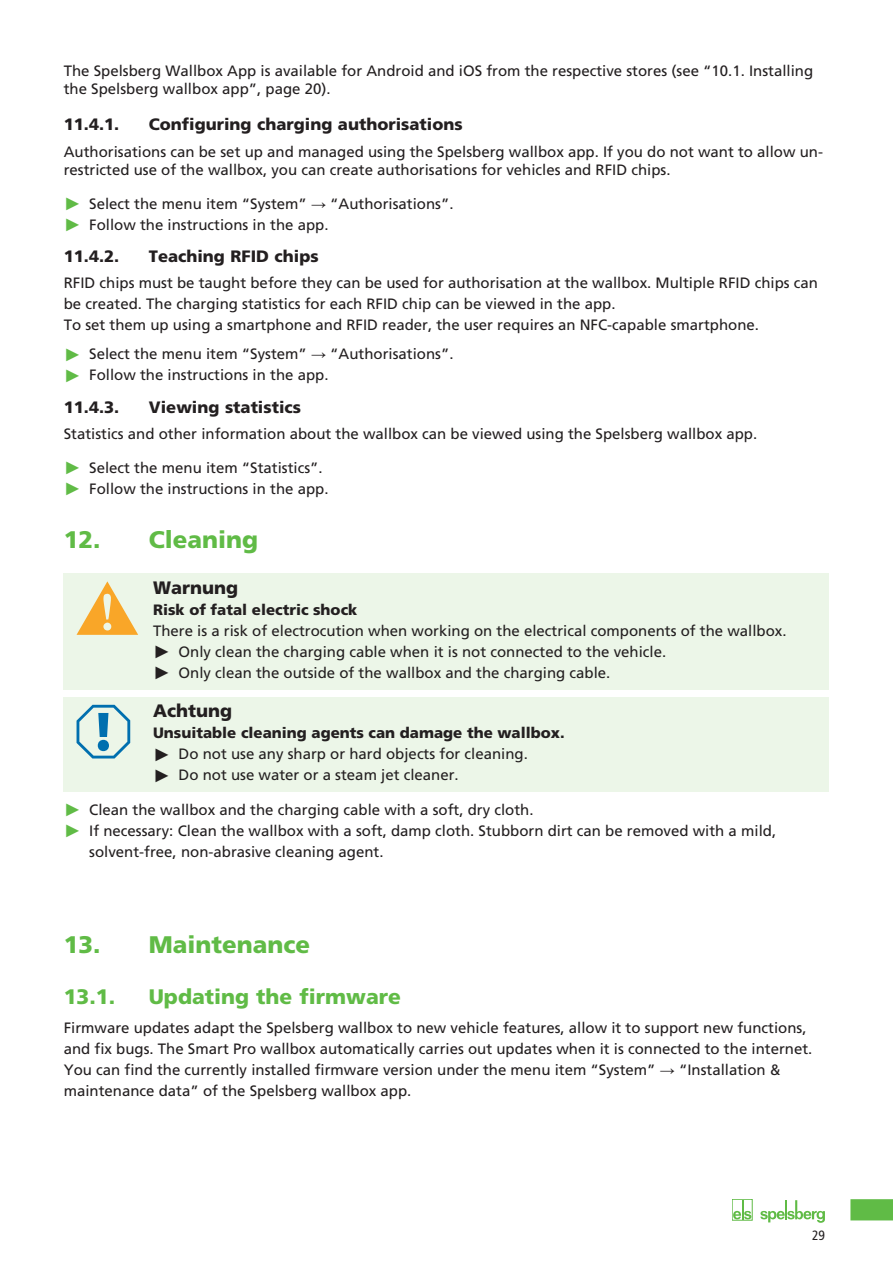
<style>
.page{position:relative;width:893px;height:1263px;background:#fff}
.page>*{position:absolute;margin:0;border:0;box-sizing:border-box;transform-origin:0 0}
.t1{font:900 24px "Frutiger";color:#60bb46}
.t2{font:900 21px "Frutiger";color:#60bb46}
.Warning{font:900 18px "Frutiger";color:#231f20}
.Notice{font:900 18px "Frutiger";color:#231f20}
.t3{font:900 16.5px "Frutiger";color:#231f20}
.Fließtext{font:15px/21px "Frutiger";color:#231f20}
.Bodytext_Roman_10pt{font:15px/18px "Frutiger";color:#231f20}
.WarningText{font:15px "Frutiger";color:#231f20}
.WarningSource{font:900 15px "Frutiger";color:#231f20}
.t4{font:condensed 13.5px "Frutiger";color:#231f20}
.s1{font-family:"Arial";font-size:18px;color:#60bb46}
.s2{font-family:"Arial"}
.s3{font-family:"Arial";font-size:18px}
</style>
<div class="page">
<div style="left:732px;top:1199px;width:20px;height:21px;border:1px solid #60bb46"></div>
<svg style="left:760px;top:1200px;width:65px;height:23px"></svg>
<svg style="left:733px;top:1200px;width:18px;height:19px"></svg>
<svg style="left:850px;top:1199px;width:43px;height:21px"></svg>
<div style="left:64px;top:573px;width:765px;height:29px;background:#ecf6e8"></div>
<div style="left:64px;top:586px;width:765px;height:36px;background:#ecf6e8"></div>
<div style="left:64px;top:620px;width:765px;height:28px;background:#ecf6e8"></div>
<div style="left:64px;top:641px;width:765px;height:28px;background:#ecf6e8"></div>
<div style="left:64px;top:662px;width:765px;height:28px;background:#ecf6e8"></div>
<div style="left:64px;top:697px;width:765px;height:28px;background:#ecf6e8"></div>
<div style="left:64px;top:709px;width:765px;height:37px;background:#ecf6e8"></div>
<div style="left:64px;top:743px;width:765px;height:28px;background:#ecf6e8"></div>
<div style="left:64px;top:764px;width:765px;height:28px;background:#ecf6e8"></div>
<svg style="left:77px;top:581px;width:61px;height:54px"></svg>
<svg style="left:77px;top:705px;width:53px;height:53px"></svg>
<p class="Bodytext_Roman_10pt" style="left:64px;top:61px;width:751px">The Spelsberg Wallbox App is available for Android and iOS from the respective stores (see “10.1. Installing the Spelsberg wallbox app”, page 20).</p>
<p class="t3" style="left:64px;top:115px;width:57px">11.4.1.</p>
<p class="t3" style="left:149px;top:115px;width:315px">Configuring charging authorisations</p>
<p class="Bodytext_Roman_10pt" style="left:64px;top:143px;width:761px">Authorisations can be set up and managed using the Spelsberg wallbox app. If you do not want to allow un&shy;restricted use of the wallbox, you can create authorisations for vehicles and RFID chips.</p>
<p class="Fließtext" style="left:64px;top:193px;width:391px"><span class="s1">►</span> Select the menu item “System” <span class="s2">→</span> “Authorisations”.</p>
<p class="Fließtext" style="left:64px;top:214px;width:266px"><span class="s1">►</span> Follow the instructions in the app.</p>
<p class="t3" style="left:64px;top:246px;width:57px">11.4.2.</p>
<p class="t3" style="left:149px;top:246px;width:171px">Teaching RFID chips</p>
<p class="Fließtext" style="left:64px;top:272px;width:756px">RFID chips must be taught before they can be used for authorisation at the wallbox. Multiple RFID chips can be created. The charging statistics for each RFID chip can be viewed in the app.</p>
<p class="Fließtext" style="left:64px;top:314px;width:697px">To set them up using a smartphone and RFID reader, the user requires an NFC-capable smartphone.</p>
<p class="Fließtext" style="left:64px;top:343px;width:391px"><span class="s1">►</span> Select the menu item “System” <span class="s2">→</span> “Authorisations”.</p>
<p class="Fließtext" style="left:64px;top:364px;width:266px"><span class="s1">►</span> Follow the instructions in the app.</p>
<p class="t3" style="left:64px;top:397px;width:57px">11.4.3.</p>
<p class="t3" style="left:149px;top:397px;width:154px">Viewing statistics</p>
<p class="Bodytext_Roman_10pt" style="left:64px;top:425px;width:695px">Statistics and other information about the wallbox can be viewed using the Spelsberg wallbox app.</p>
<p class="Fließtext" style="left:64px;top:457px;width:260px"><span class="s1">►</span> Select the menu item “Statistics”.</p>
<p class="Fließtext" style="left:64px;top:478px;width:266px"><span class="s1">►</span> Follow the instructions in the app.</p>
<p class="t1" style="left:64px;top:525px;width:196px">12. Cleaning</p>
<p class="Warning" style="left:153px;top:577px;width:87px">Warnung</p>
<p class="WarningSource" style="left:153px;top:601px;width:206px">Risk of fatal electric shock</p>
<p class="WarningText" style="left:153px;top:622px;width:635px">There is a risk of electrocution when working on the electrical components of the wallbox.</p>
<p class="Fließtext" style="left:153px;top:641px;width:515px"><span class="s3">►</span> Only clean the charging cable when it is not connected to the vehicle.</p>
<p class="Fließtext" style="left:153px;top:662px;width:459px"><span class="s3">►</span> Only clean the outside of the wallbox and the charging cable.</p>
<p class="Notice" style="left:153px;top:700px;width:81px">Achtung</p>
<p class="WarningSource" style="left:153px;top:724px;width:413px">Unsuitable cleaning agents can damage the wallbox.</p>
<p class="Fließtext" style="left:153px;top:744px;width:376px"><span class="s3">►</span> Do not use any sharp or hard objects for cleaning.</p>
<p class="Fließtext" style="left:153px;top:765px;width:307px"><span class="s3">►</span> Do not use water or a steam jet cleaner.</p>
<p class="Fließtext" style="left:64px;top:799px;width:471px"><span class="s1">►</span> Clean the wallbox and the charging cable with a soft, dry cloth.</p>
<p class="Fließtext" style="left:89px;top:820px;width:688px;text-indent:-26px"><span class="s1">►</span> If necessary: Clean the wallbox with a soft, damp cloth. Stubborn dirt can be removed with a mild, solvent-free, non-abrasive cleaning agent.</p>
<p class="t1" style="left:64px;top:930px;width:248px">13. Maintenance</p>
<p class="t2" style="left:64px;top:983px;width:53px">13.1.</p>
<p class="t2" style="left:149px;top:983px;width:254px">Updating the firmware</p>
<p class="Fließtext" style="left:64px;top:1017px;width:750px">Firmware updates adapt the Spelsberg wallbox to new vehicle features, allow it to support new functions, and fix bugs. The Smart Pro wallbox automatically carries out updates when it is connected to the internet.<br>You can find the currently installed firmware version under the menu item “System” <span class="s2">→</span> “Installation &amp; maintenance data” of the Spelsberg wallbox app.</p>
<p class="t4" style="left:812px;top:1227px;width:14px">29</p>
</div>
